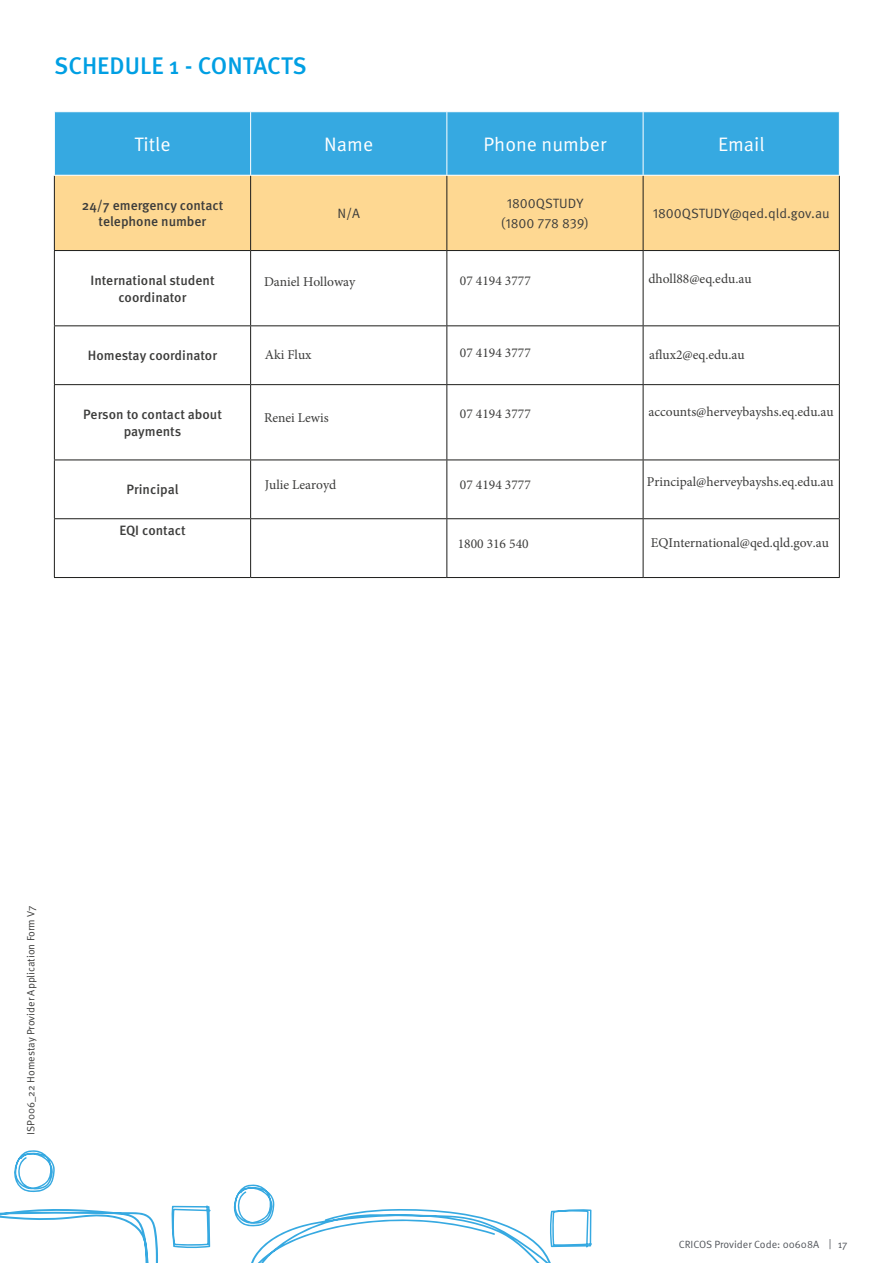
<style>
.page{position:relative;width:893px;height:1263px;background:#fff}
.page>*{position:absolute;margin:0;border:0;box-sizing:border-box;transform-origin:0 0}
.t1{font:500 24px "Meta OT";color:#009fe3}
.t2{font:19.5px "Meta OT Norm";color:#fff}
.t3{font:13.5px "Minion Pro";color:#3c3c3b}
.t4{font:500 13.5px/16.5px "Meta OT";color:#3c3c3b;text-align:center}
.t5{font:13.5px/20.7px "Meta OT Norm";color:#3c3c3b;text-align:center}
.t6{font:10.5px "Meta OT Norm";color:#3c3c3b}
.t7{font:10.5px "Meta OT Norm";color:#52555b}
</style>
<div class="page">
<svg style="left:0;top:1209px;width:158px;height:54px"></svg>
<svg style="left:171px;top:1205px;width:40px;height:43px"></svg>
<svg style="left:233px;top:1184px;width:359px;height:79px"></svg>
<svg style="left:14px;top:1150px;width:41px;height:42px"></svg>
<div style="left:55px;top:112px;width:784px;height:63px;background:#36a9e1"></div>
<div style="left:55px;top:176px;width:784px;height:74px;background:#fed892"></div>
<hr style="left:54px;top:176px;width:1px;height:74px;background:#1d1d1b">
<hr style="left:250px;top:176px;width:1px;height:74px;background:#1d1d1b">
<hr style="left:446px;top:176px;width:1px;height:74px;background:#1d1d1b">
<hr style="left:643px;top:176px;width:1px;height:74px;background:#1d1d1b">
<hr style="left:839px;top:176px;width:1px;height:74px;background:#1d1d1b">
<hr style="left:54px;top:250px;width:197px;height:1px;background:#1d1d1b">
<hr style="left:54px;top:251px;width:1px;height:74px;background:#1d1d1b">
<hr style="left:251px;top:250px;width:196px;height:1px;background:#1d1d1b">
<hr style="left:250px;top:251px;width:1px;height:74px;background:#1d1d1b">
<hr style="left:447px;top:250px;width:196px;height:1px;background:#1d1d1b">
<hr style="left:446px;top:251px;width:1px;height:74px;background:#1d1d1b">
<hr style="left:643px;top:250px;width:197px;height:1px;background:#1d1d1b">
<hr style="left:643px;top:251px;width:1px;height:74px;background:#1d1d1b">
<hr style="left:839px;top:251px;width:1px;height:74px;background:#1d1d1b">
<hr style="left:54px;top:325px;width:197px;height:1px;background:#1d1d1b">
<hr style="left:54px;top:326px;width:1px;height:58px;background:#1d1d1b">
<hr style="left:251px;top:325px;width:196px;height:1px;background:#1d1d1b">
<hr style="left:250px;top:326px;width:1px;height:58px;background:#1d1d1b">
<hr style="left:447px;top:325px;width:196px;height:1px;background:#1d1d1b">
<hr style="left:446px;top:326px;width:1px;height:58px;background:#1d1d1b">
<hr style="left:643px;top:325px;width:197px;height:1px;background:#1d1d1b">
<hr style="left:643px;top:326px;width:1px;height:58px;background:#1d1d1b">
<hr style="left:839px;top:326px;width:1px;height:58px;background:#1d1d1b">
<hr style="left:54px;top:384px;width:197px;height:1px;background:#1d1d1b">
<hr style="left:54px;top:385px;width:1px;height:75px;background:#1d1d1b">
<hr style="left:251px;top:384px;width:196px;height:1px;background:#1d1d1b">
<hr style="left:250px;top:385px;width:1px;height:75px;background:#1d1d1b">
<hr style="left:447px;top:384px;width:196px;height:1px;background:#1d1d1b">
<hr style="left:446px;top:385px;width:1px;height:75px;background:#1d1d1b">
<hr style="left:643px;top:384px;width:197px;height:1px;background:#1d1d1b">
<hr style="left:643px;top:385px;width:1px;height:75px;background:#1d1d1b">
<hr style="left:839px;top:385px;width:1px;height:75px;background:#1d1d1b">
<hr style="left:54px;top:460px;width:197px;height:1px;background:#1d1d1b">
<hr style="left:54px;top:460px;width:1px;height:58px;background:#1d1d1b">
<hr style="left:251px;top:460px;width:196px;height:1px;background:#1d1d1b">
<hr style="left:250px;top:460px;width:1px;height:58px;background:#1d1d1b">
<hr style="left:447px;top:460px;width:196px;height:1px;background:#1d1d1b">
<hr style="left:446px;top:460px;width:1px;height:58px;background:#1d1d1b">
<hr style="left:643px;top:460px;width:197px;height:1px;background:#1d1d1b">
<hr style="left:643px;top:460px;width:1px;height:58px;background:#1d1d1b">
<hr style="left:839px;top:460px;width:1px;height:58px;background:#1d1d1b">
<hr style="left:54px;top:518px;width:197px;height:1px;background:#1d1d1b">
<hr style="left:54px;top:519px;width:1px;height:58px;background:#1d1d1b">
<hr style="left:251px;top:518px;width:196px;height:1px;background:#1d1d1b">
<hr style="left:250px;top:519px;width:1px;height:58px;background:#1d1d1b">
<hr style="left:447px;top:518px;width:196px;height:1px;background:#1d1d1b">
<hr style="left:446px;top:519px;width:1px;height:58px;background:#1d1d1b">
<hr style="left:643px;top:518px;width:197px;height:1px;background:#1d1d1b">
<hr style="left:643px;top:519px;width:1px;height:58px;background:#1d1d1b">
<hr style="left:839px;top:519px;width:1px;height:58px;background:#1d1d1b">
<hr style="left:54px;top:577px;width:197px;height:1px;background:#1d1d1b">
<hr style="left:251px;top:577px;width:196px;height:1px;background:#1d1d1b">
<hr style="left:447px;top:577px;width:196px;height:1px;background:#1d1d1b">
<hr style="left:643px;top:577px;width:197px;height:1px;background:#1d1d1b">
<hr style="left:250px;top:112px;width:1px;height:63px;background:#fff">
<hr style="left:446px;top:112px;width:1px;height:63px;background:#fff">
<hr style="left:643px;top:112px;width:1px;height:63px;background:#fff">
<h1 class="t1" style="left:54px;top:51px;width:254px">SCHEDULE 1 - CONTACTS</h1>
<h2 class="t2" style="left:135px;top:132px;width:37px">Title</h2>
<h2 class="t2" style="left:324px;top:132px;width:50px">Name</h2>
<h2 class="t2" style="left:484px;top:132px;width:124px">Phone number</h2>
<h2 class="t2" style="left:718px;top:132px;width:48px">Email</h2>
<p class="t4" style="left:82px;top:197px;width:143px">24/7 emergency contact telephone number</p>
<p class="t5" style="left:337px;top:203px;width:24px">N/A</p>
<p class="t5" style="left:501px;top:193px;width:90px">1800QSTUDY (1800 778 839)</p>
<p class="t5" style="left:653px;top:203px;width:178px">1800QSTUDY@qed.qld.gov.au</p>
<p class="t4" style="left:90px;top:272px;width:126px">International student coordinator</p>
<p class="t3" style="left:264px;top:273px;width:93px">Daniel Holloway</p>
<p class="t3" style="left:460px;top:271px;width:72px">07 4194 3777</p>
<p class="t3" style="left:648px;top:269px;width:105px">dholl88@eq.edu.au</p>
<p class="t4" style="left:88px;top:348px;width:131px">Homestay coordinator</p>
<p class="t3" style="left:265px;top:345px;width:48px">Aki Flux</p>
<p class="t3" style="left:460px;top:343px;width:72px">07 4194 3777</p>
<p class="t3" style="left:649px;top:346px;width:97px">aflux2@eq.edu.au</p>
<p class="t4" style="left:83px;top:406px;width:140px">Person to contact about payments</p>
<p class="t3" style="left:264px;top:408px;width:66px">Renei Lewis</p>
<p class="t3" style="left:460px;top:405px;width:72px">07 4194 3777</p>
<p class="t3" style="left:648px;top:402px;width:187px">accounts@herveybayshs.eq.edu.au</p>
<p class="t4" style="left:127px;top:482px;width:53px">Principal</p>
<p class="t4" style="left:119px;top:522px;width:68px">EQI contact</p>
<p class="t3" style="left:265px;top:476px;width:73px">Julie Learoyd</p>
<p class="t3" style="left:460px;top:476px;width:72px">07 4194 3777</p>
<p class="t3" style="left:647px;top:473px;width:188px">Principal@herveybayshs.eq.edu.au</p>
<p class="t3" style="left:458px;top:535px;width:72px">1800 316 540</p>
<p class="t3" style="left:651px;top:534px;width:180px">EQInternational@qed.qld.gov.au</p>
<p class="t6" style="left:25px;top:1135px;width:231px;rotate:-90deg">ISP006_22 Homestay Provider Application Form V7</p>
<p class="t7" style="left:679px;top:1237px;width:170px">CRICOS Provider Code: 00608A | 17</p>
</div>
